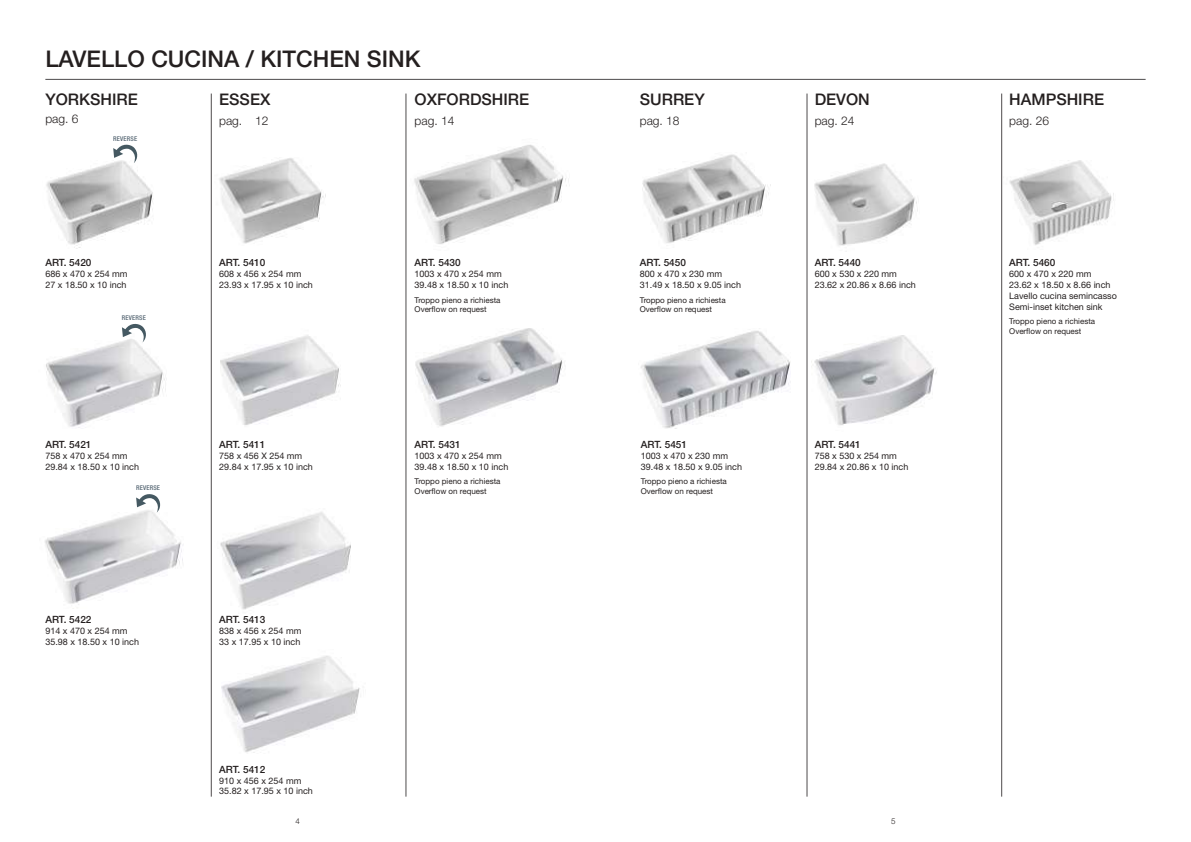
<style>
.page{position:relative;width:1191px;height:842px;background:#fff}
.page>*{position:absolute;margin:0;border:0;box-sizing:border-box;transform-origin:0 0}
.t1{font:500 23px "Helvetica Neue LT Std";color:#241f1f}
.t2{font:500 16px "Helvetica Neue LT Std";color:#241f1f}
.t3{font:300 12px "Helvetica Neue LT Std";color:#241f1f}
.t4{font:500 10px "Helvetica Neue LT Std";color:#241f1f}
.t5{font:9px/10.8px "Helvetica Neue LT Std";color:#241f1f}
.t6{font:8px/9.6px "Helvetica Neue LT Std";color:#241f1f}
.t7{font:300 8px "Helvetica Neue LT Std";color:#241f1f}
.t8{font:500 condensed 6.5px "Helvetica Neue LT Std";letter-spacing:.03em;color:#2a3f4f}
</style>
<div class="page">
<img style="left:219px;top:158px;width:105px;height:86px">
<img style="left:642px;top:154px;width:127px;height:89px">
<img style="left:46px;top:162px;width:107px;height:87px">
<img style="left:1009px;top:160px;width:105px;height:85px">
<img style="left:807px;top:140px;width:111px;height:126px">
<svg style="left:113px;top:144px;width:25px;height:19px"></svg>
<img style="left:46px;top:341px;width:120px;height:87px">
<img style="left:45px;top:513px;width:138px;height:96px">
<img style="left:220px;top:512px;width:131px;height:98px">
<svg style="left:122px;top:323px;width:25px;height:19px"></svg>
<svg style="left:136px;top:494px;width:25px;height:19px"></svg>
<img style="left:405px;top:139px;width:164px;height:114px">
<img style="left:415px;top:328px;width:148px;height:99px">
<img style="left:210px;top:650px;width:150px;height:105px">
<img style="left:210px;top:329px;width:131px;height:103px">
<img style="left:640px;top:331px;width:151px;height:97px">
<img style="left:811px;top:335px;width:126px;height:90px">
<hr style="left:211px;top:94px;width:1px;height:703px;background:#4e4b4c">
<hr style="left:406px;top:94px;width:1px;height:703px;background:#4e4b4c">
<hr style="left:806px;top:94px;width:1px;height:703px;background:#4e4b4c">
<hr style="left:1001px;top:94px;width:1px;height:703px;background:#4e4b4c">
<hr style="left:45px;top:79px;width:1100px;height:1px;background:#4e4b4c">
<h1 class="t1" style="left:45px;top:45px;width:377px">LAVELLO CUCINA / KITCHEN SINK</h1>
<h2 class="t2" style="left:219px;top:90px;width:53px">ESSEX</h2>
<h3 class="t3" style="left:219px;top:113px;width:51px">pag. 12</h3>
<h2 class="t2" style="left:45px;top:90px;width:94px">YORKSHIRE</h2>
<h3 class="t3" style="left:45px;top:111px;width:35px">pag. 6</h3>
<h2 class="t2" style="left:414px;top:90px;width:116px">OXFORDSHIRE</h2>
<h3 class="t3" style="left:414px;top:113px;width:41px">pag. 14</h3>
<p class="t8" style="left:113px;top:135px;width:25px">REVERSE</p>
<p class="t4" style="left:45px;top:257px;width:48px">ART. 5420</p>
<p class="t5" style="left:45px;top:268px;width:84px">686 x 470 x 254 mm<br>27 x 18.50 x 10 inch</p>
<p class="t8" style="left:122px;top:314px;width:25px">REVERSE</p>
<p class="t4" style="left:45px;top:439px;width:48px">ART. 5421</p>
<p class="t5" style="left:45px;top:450px;width:95px">758 x 470 x 254 mm<br>29.84 x 18.50 x 10 inch</p>
<p class="t8" style="left:136px;top:484px;width:25px">REVERSE</p>
<p class="t4" style="left:45px;top:614px;width:48px">ART. 5422</p>
<p class="t5" style="left:45px;top:625px;width:95px">914 x 470 x 254 mm<br>35.98 x 18.50 x 10 inch</p>
<p class="t4" style="left:219px;top:257px;width:48px">ART. 5410</p>
<p class="t5" style="left:219px;top:268px;width:95px">608 x 456 x 254 mm<br>23.93 x 17.95 x 10 inch</p>
<p class="t4" style="left:219px;top:439px;width:48px">ART. 5411</p>
<p class="t5" style="left:219px;top:450px;width:95px">758 x 456 X 254 mm<br>29.84 x 17.95 x 10 inch</p>
<p class="t4" style="left:219px;top:614px;width:48px">ART. 5413</p>
<p class="t5" style="left:219px;top:625px;width:84px">838 x 456 x 254 mm<br>33 x 17.95 x 10 inch</p>
<p class="t4" style="left:414px;top:257px;width:48px">ART. 5430</p>
<p class="t5" style="left:414px;top:268px;width:95px">1003 x 470 x 254 mm<br>39.48 x 18.50 x 10 inch</p>
<p class="t6" style="left:414px;top:295px;width:87px">Troppo pieno a richiesta<br>Overflow on request</p>
<p class="t4" style="left:414px;top:439px;width:48px">ART. 5431</p>
<p class="t5" style="left:414px;top:450px;width:95px">1003 x 470 x 254 mm<br>39.48 x 18.50 x 10 inch</p>
<p class="t6" style="left:414px;top:477px;width:87px">Troppo pieno a richiesta<br>Overflow on request</p>
<h2 class="t2" style="left:640px;top:90px;width:66px">SURREY</h2>
<h3 class="t3" style="left:640px;top:113px;width:41px">pag. 18</h3>
<p class="t4" style="left:640px;top:257px;width:48px">ART. 5450</p>
<p class="t5" style="left:640px;top:268px;width:103px">800 x 470 x 230 mm<br>31.49 x 18.50 x 9.05 inch</p>
<p class="t6" style="left:640px;top:295px;width:87px">Troppo pieno a richiesta<br>Overflow on request</p>
<p class="t4" style="left:641px;top:439px;width:48px">ART. 5451</p>
<p class="t5" style="left:641px;top:450px;width:103px">1003 x 470 x 230 mm<br>39.48 x 18.50 x 9.05 inch</p>
<p class="t6" style="left:641px;top:477px;width:87px">Troppo pieno a richiesta<br>Overflow on request</p>
<h2 class="t2" style="left:814px;top:90px;width:57px">DEVON</h2>
<h3 class="t3" style="left:814px;top:113px;width:41px">pag. 24</h3>
<p class="t4" style="left:814px;top:257px;width:48px">ART. 5440</p>
<p class="t5" style="left:814px;top:268px;width:103px">600 x 530 x 220 mm<br>23.62 x 20.86 x 8.66 inch</p>
<p class="t4" style="left:814px;top:439px;width:48px">ART. 5441</p>
<p class="t5" style="left:814px;top:450px;width:95px">758 x 530 x 254 mm<br>29.84 x 20.86 x 10 inch</p>
<p class="t4" style="left:219px;top:763px;width:48px">ART. 5412</p>
<p class="t5" style="left:219px;top:775px;width:95px">910 x 456 x 254 mm<br>35.82 x 17.95 x 10 inch</p>
<p class="t7" style="left:295px;top:816px;width:6px">4</p>
<p class="t7" style="left:891px;top:816px;width:6px">5</p>
<h2 class="t2" style="left:1009px;top:90px;width:96px">HAMPSHIRE</h2>
<h3 class="t3" style="left:1009px;top:113px;width:41px">pag. 26</h3>
<p class="t4" style="left:1009px;top:257px;width:48px">ART. 5460</p>
<p class="t5" style="left:1009px;top:268px;width:109px">600 x 470 x 220 mm<br>23.62 x 18.50 x 8.66 inch<br>Lavello cucina semincasso<br>Semi-inset kitchen sink</p>
<p class="t6" style="left:1009px;top:316px;width:87px">Troppo pieno a richiesta<br>Overflow on request</p>
</div>
